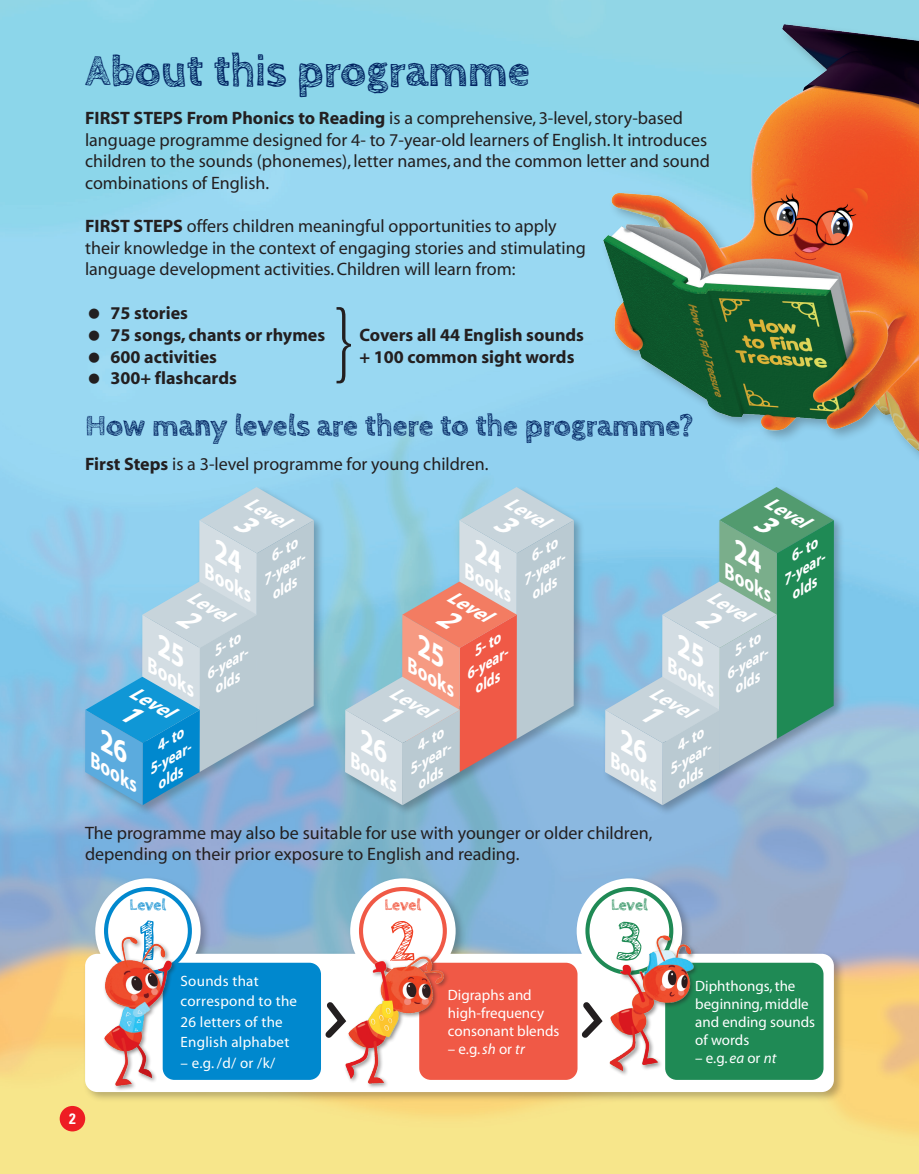
<style>
.page{position:relative;width:919px;height:1174px;background:#fff}
.page>*{position:absolute;margin:0;border:0;box-sizing:border-box;transform-origin:0 0}
.t1{font:700 54.75px "Cabin Sketch";color:#ef3e22}
.t2{font:700 54.75px "Cabin Sketch";color:#0088ce}
.t3{font:700 54.75px "Cabin Sketch";color:#1f8a55}
.t4{font:700 45px "Cabin Sketch";color:#002361}
.t5{font:700 30px "Cabin Sketch";color:#002361}
.t6{font:italic 700 19.5px "Myriad";color:#fff}
.t7{font:18px/21.6px "Myriad";color:#231f20}
.t8{font:700 18px/21.6px "Myriad";color:#231f20}
.t9{font:700 16.2px "Cabin Sketch";letter-spacing:-.005em;color:#ef3e22}
.t10{font:700 16.2px "Cabin Sketch";letter-spacing:-.005em;color:#0088ce}
.t11{font:700 16.2px "Cabin Sketch";letter-spacing:-.005em;color:#1f8a55}
.t12{font:italic 700 15px/16.5px "Myriad";color:#fff}
.t13{font:15px/18px "Myriad";color:#fff}
.t14{font:15px/20.5px "Myriad";letter-spacing:.02em;color:#fff}
.t15{font:700 condensed 15px "Univers";color:#fff}
.s1{font-weight:700}
.s2{font-style:italic}
</style>
<div class="page">
<img style="left:0;top:0;width:918px;height:1174px">
<img style="left:598px;top:21px;width:320px;height:448px">
<div style="left:82px;top:485px;width:243px;height:331px;background:#231f20;opacity:.3"></div>
<div style="left:342px;top:485px;width:243px;height:331px;background:#231f20;opacity:.3"></div>
<div style="left:602px;top:485px;width:243px;height:331px;background:#231f20;opacity:.3"></div>
<svg style="left:336px;top:307px;width:15px;height:76px"></svg>
<div style="left:82px;top:875px;width:763px;height:228px;background:#231f20;opacity:.3"></div>
<svg style="left:95px;top:878px;width:106px;height:105px"></svg>
<svg style="left:350px;top:878px;width:105px;height:105px"></svg>
<svg style="left:576px;top:878px;width:106px;height:105px"></svg>
<div style="left:85px;top:953px;width:748px;height:139px;background:#fff;border-radius:12px"></div>
<svg style="left:325px;top:1002px;width:15px;height:36px"></svg>
<svg style="left:577px;top:996px;width:22px;height:47px"></svg>
<div style="left:361px;top:889px;width:84px;height:83px;background:#fff;border-radius:50%"></div>
<div style="left:359px;top:887px;width:88px;height:87px;border:4px solid #f05946;border-radius:50%"></div>
<div style="left:106px;top:889px;width:84px;height:83px;background:#fff;border-radius:50%"></div>
<div style="left:104px;top:887px;width:88px;height:87px;border:4px solid #0088ce;border-radius:50%"></div>
<div style="left:587px;top:889px;width:84px;height:83px;background:#fff;border-radius:50%"></div>
<div style="left:585px;top:887px;width:88px;height:87px;border:4px solid #1f8a55;border-radius:50%"></div>
<div style="left:419px;top:962px;width:158px;height:117px;background:#f05946;border-radius:12px"></div>
<div style="left:665px;top:962px;width:158px;height:117px;background:#1f8a55;border-radius:12px"></div>
<div style="left:163px;top:962px;width:158px;height:117px;background:#0088ce;border-radius:12px"></div>
<img style="left:99px;top:932px;width:90px;height:158px">
<img style="left:340px;top:952px;width:119px;height:136px">
<img style="left:599px;top:930px;width:106px;height:150px">
<div style="left:60px;top:1106px;width:25px;height:25px;background:#ee1d23;border-radius:50%"></div>
<svg style="left:89px;top:309px;width:23px;height:11px"></svg>
<svg style="left:89px;top:330px;width:23px;height:12px"></svg>
<svg style="left:89px;top:352px;width:23px;height:11px"></svg>
<svg style="left:89px;top:373px;width:23px;height:12px"></svg>
<svg style="left:85px;top:487px;width:229px;height:318px;background:#94c2dc"></svg>
<svg style="left:345px;top:487px;width:229px;height:318px;background:#b4b8c2"></svg>
<svg style="left:605px;top:487px;width:228px;height:318px;background:#8cbcc1"></svg>
<p class="t4" style="left:85px;top:46px;width:446px">About this programme</p>
<p class="t7" style="left:85px;top:108px;width:626px"><span class="s1">FIRST STEPS From Phonics to Reading</span> is a comprehensive, 3-level, story-based language programme designed for 4- to 7-year-old learners of English. It introduces children to the sounds (phonemes), letter names, and the common letter and sound combinations of English.</p>
<p class="t7" style="left:85px;top:216px;width:473px"><span class="s1">FIRST STEPS</span> offers children meaningful opportunities to apply</p>
<p class="t7" style="left:85px;top:238px;width:502px">their knowledge in the context of engaging stories and stimulating</p>
<p class="t7" style="left:85px;top:259px;width:432px">language development activities. Children will learn from:</p>
<p class="t8" style="left:111px;top:303px;width:79px">75 stories</p>
<p class="t8" style="left:111px;top:325px;width:216px">75 songs, chants or rhymes</p>
<p class="t8" style="left:111px;top:346px;width:108px">600 activities</p>
<p class="t8" style="left:111px;top:368px;width:128px">300+ flashcards</p>
<p class="t8" style="left:359px;top:325px;width:226px">Covers all 44 English sounds + 100 common sight words</p>
<p class="t5" style="left:85px;top:409px;width:610px">How many levels are there to the programme?</p>
<p class="t7" style="left:85px;top:454px;width:405px"><span class="s1">First Steps</span> is a 3-level programme for young children.</p>
<p class="t6" style="left:251px;top:491px;width:47px;rotate:30deg">Level</p>
<p class="t6" style="left:511px;top:491px;width:47px;rotate:30deg">Level</p>
<p class="t6" style="left:213px;top:562px;width:55px;rotate:30deg">Books</p>
<p class="t6" style="left:194px;top:586px;width:47px;rotate:30deg">Level</p>
<p class="t6" style="left:156px;top:657px;width:55px;rotate:30deg">Books</p>
<p class="t6" style="left:136px;top:681px;width:47px;rotate:30deg">Level</p>
<p class="t6" style="left:99px;top:752px;width:55px;rotate:30deg">Books</p>
<p class="t12" style="left:152px;top:741px;width:32px;rotate:-30deg">4- to</p>
<p class="t12" style="left:144px;top:764px;width:51px;rotate:-30deg">5-year&shy;olds</p>
<p class="t12" style="left:209px;top:645px;width:32px;rotate:-30deg">5- to</p>
<p class="t12" style="left:201px;top:669px;width:51px;rotate:-30deg">6-year&shy;olds</p>
<p class="t12" style="left:266px;top:551px;width:32px;rotate:-30deg">6- to</p>
<p class="t12" style="left:258px;top:574px;width:51px;rotate:-30deg">7-year&shy;olds</p>
<p class="t6" style="left:473px;top:562px;width:55px;rotate:30deg">Books</p>
<p class="t6" style="left:453px;top:586px;width:47px;rotate:30deg">Level</p>
<p class="t6" style="left:416px;top:657px;width:55px;rotate:30deg">Books</p>
<p class="t6" style="left:396px;top:681px;width:47px;rotate:30deg">Level</p>
<p class="t6" style="left:358px;top:752px;width:55px;rotate:30deg">Books</p>
<p class="t12" style="left:411px;top:741px;width:32px;rotate:-30deg">4- to</p>
<p class="t12" style="left:404px;top:764px;width:51px;rotate:-30deg">5-year&shy;olds</p>
<p class="t12" style="left:468px;top:645px;width:32px;rotate:-30deg">5- to</p>
<p class="t12" style="left:461px;top:669px;width:51px;rotate:-30deg">6-year&shy;olds</p>
<p class="t12" style="left:525px;top:551px;width:32px;rotate:-30deg">6- to</p>
<p class="t12" style="left:518px;top:574px;width:51px;rotate:-30deg">7-year&shy;olds</p>
<p class="t6" style="left:771px;top:491px;width:47px;rotate:30deg">Level</p>
<p class="t6" style="left:732px;top:562px;width:55px;rotate:30deg">Books</p>
<p class="t6" style="left:713px;top:586px;width:47px;rotate:30deg">Level</p>
<p class="t6" style="left:675px;top:657px;width:55px;rotate:30deg">Books</p>
<p class="t6" style="left:656px;top:681px;width:47px;rotate:30deg">Level</p>
<p class="t6" style="left:618px;top:752px;width:55px;rotate:30deg">Books</p>
<p class="t12" style="left:671px;top:741px;width:32px;rotate:-30deg">4- to</p>
<p class="t12" style="left:664px;top:764px;width:51px;rotate:-30deg">5-year&shy;olds</p>
<p class="t12" style="left:728px;top:645px;width:32px;rotate:-30deg">5- to</p>
<p class="t12" style="left:721px;top:669px;width:51px;rotate:-30deg">6-year&shy;olds</p>
<p class="t12" style="left:785px;top:551px;width:32px;rotate:-30deg">6- to</p>
<p class="t12" style="left:778px;top:574px;width:51px;rotate:-30deg">7-year&shy;olds</p>
<p class="t7" style="left:85px;top:822px;width:569px">The programme may also be suitable for use with younger or older children, depending on their prior exposure to English and reading.</p>
<p class="t10" style="left:130px;top:896px;width:38px">Level</p>
<p class="t2" style="left:138px;top:911px;width:22px">1</p>
<p class="t14" style="left:180px;top:971px;width:118px">Sounds that correspond to the<br>26 letters of the<br>English alphabet</p>
<p class="t13" style="left:180px;top:1054px;width:96px">– e.g. /d/ or /k/</p>
<p class="t9" style="left:384px;top:896px;width:38px">Level</p>
<p class="t1" style="left:389px;top:911px;width:29px">2</p>
<p class="t13" style="left:448px;top:986px;width:113px">Digraphs and high-frequency consonant blends</p>
<p class="t13" style="left:448px;top:1040px;width:78px">– e.g. <span class="s2">sh</span> or <span class="s2">tr</span></p>
<p class="t11" style="left:611px;top:896px;width:38px">Level</p>
<p class="t3" style="left:615px;top:911px;width:30px">3</p>
<p class="t13" style="left:695px;top:977px;width:121px">Diphthongs, the beginning, middle and ending sounds of words</p>
<p class="t13" style="left:695px;top:1049px;width:83px">– e.g. <span class="s2">ea</span> or <span class="s2">nt</span></p>
<p class="t15" style="left:69px;top:1109px;width:8px">2</p>
</div>
